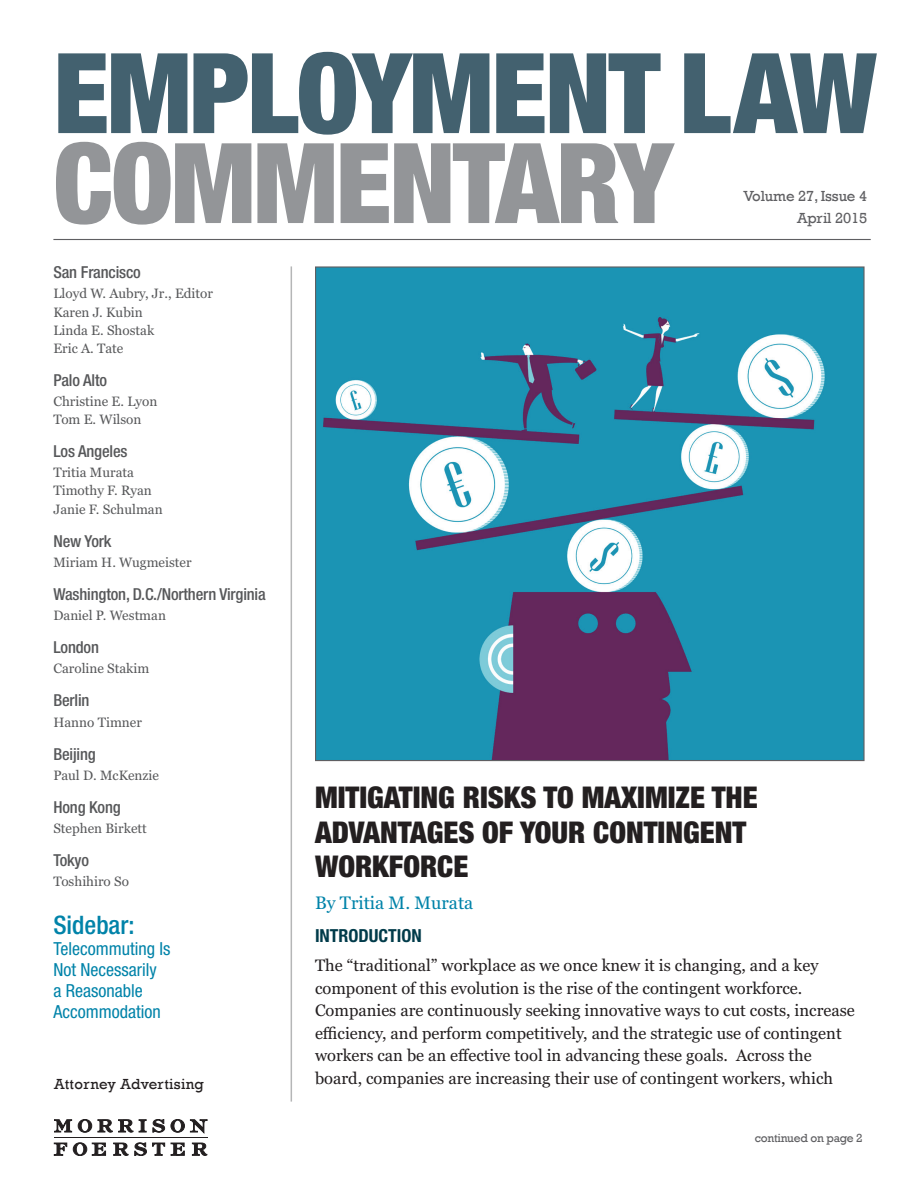
<style>
.page{position:relative;width:918px;height:1188px;background:#fff}
.page>*{position:absolute;margin:0;border:0;box-sizing:border-box;transform-origin:0 0}
.t1{font:900 condensed 111.6px "Helvetica Neue LT Std";letter-spacing:-.02em;color:#43616f}
.t2{font:900 condensed 111.6px "Helvetica Neue LT Std";letter-spacing:-.02em;color:#939598}
.t3{font:900 condensed 30px/34.5px "Helvetica Neue LT Std";color:#231f20}
.t4{font:500 condensed 25.5px "Helvetica Neue LT Std";color:#0083a9}
.t5{font:condensed 18px/21px "Helvetica Neue LT Std";color:#0083a9}
.t6{font:18px "Georgia Pro";color:#0083a9}
.t7{font:700 condensed 18px "Helvetica Neue LT Std";color:#013b4a}
.t8{font:16.5px/22.5px "Georgia Pro";color:#231f20}
.t9{font:500 condensed 16.5px "Helvetica Neue LT Std";letter-spacing:-.01em;color:#57585a}
.t10{font:15px/22.5px "Rockwell";letter-spacing:-.01em;color:#5f5f62;text-align:right}
.t11{font:15px "Rockwell";letter-spacing:.02em;color:#231f20}
.t12{font:13.5px/18.1px "Georgia Pro";color:#57585a}
.t13{font:12px "Rockwell";letter-spacing:-.02em;color:#5f5f62}
</style>
<div class="page">
<hr style="left:54px;top:1137px;width:153px;height:1px;background:#231f20">
<svg style="left:54px;top:1119px;width:18px;height:13px"></svg>
<svg style="left:78px;top:1119px;width:14px;height:14px"></svg>
<svg style="left:98px;top:1119px;width:35px;height:13px"></svg>
<svg style="left:139px;top:1119px;width:7px;height:13px"></svg>
<svg style="left:153px;top:1119px;width:12px;height:14px"></svg>
<svg style="left:171px;top:1119px;width:36px;height:14px"></svg>
<svg style="left:54px;top:1143px;width:13px;height:13px"></svg>
<svg style="left:73px;top:1143px;width:33px;height:13px"></svg>
<svg style="left:113px;top:1143px;width:15px;height:13px"></svg>
<svg style="left:134px;top:1143px;width:31px;height:13px"></svg>
<svg style="left:171px;top:1143px;width:14px;height:13px"></svg>
<svg style="left:192px;top:1143px;width:15px;height:13px"></svg>
<hr style="left:291px;top:266px;width:1px;height:836px;background:#b5b6b7">
<hr style="left:53px;top:239px;width:818px;height:1px;background:#5f5f62">
<img style="left:317px;top:268px;width:546px;height:491px">
<h1 class="t1" style="left:53px;top:25px;width:825px">EMPLOYMENT LAW</h1>
<h1 class="t2" style="left:53px;top:115px;width:621px">COMMENTARY</h1>
<p class="t10" style="left:743px;top:185px;width:125px">Volume 27, Issue 4<br>April 2015</p>
<p class="t9" style="left:53px;top:263px;width:89px">San Francisco</p>
<p class="t12" style="left:53px;top:285px;width:161px">Lloyd W. Aubry, Jr., Editor<br>Karen J. Kubin<br>Linda E. Shostak<br>Eric A. Tate</p>
<p class="t9" style="left:53px;top:370px;width:55px">Palo Alto</p>
<p class="t12" style="left:53px;top:393px;width:105px">Christine E. Lyon<br>Tom E. Wilson</p>
<p class="t9" style="left:53px;top:441px;width:76px">Los Angeles</p>
<p class="t12" style="left:53px;top:464px;width:111px">Tritia Murata<br>Timothy F. Ryan<br>Janie F. Schulman</p>
<p class="t9" style="left:53px;top:531px;width:60px">New York</p>
<p class="t12" style="left:53px;top:554px;width:140px">Miriam H. Wugmeister</p>
<p class="t9" style="left:53px;top:584px;width:214px">Washington, D.C./Northern Virginia</p>
<p class="t12" style="left:53px;top:607px;width:114px">Daniel P. Westman</p>
<p class="t9" style="left:53px;top:637px;width:47px">London</p>
<p class="t12" style="left:53px;top:660px;width:97px">Caroline Stakim</p>
<p class="t9" style="left:53px;top:691px;width:38px">Berlin</p>
<p class="t12" style="left:53px;top:713px;width:90px">Hanno Timner</p>
<p class="t9" style="left:53px;top:744px;width:44px">Beijing</p>
<p class="t12" style="left:53px;top:767px;width:107px">Paul D. McKenzie</p>
<p class="t9" style="left:53px;top:797px;width:69px">Hong Kong</p>
<p class="t12" style="left:53px;top:820px;width:95px">Stephen Birkett</p>
<p class="t9" style="left:53px;top:850px;width:37px">Tokyo</p>
<p class="t12" style="left:53px;top:873px;width:77px">Toshihiro So</p>
<h3 class="t4" style="left:53px;top:910px;width:83px">Sidebar:</h3>
<p class="t5" style="left:53px;top:938px;width:118px">Telecommuting Is<br>Not Necessarily<br>a Reasonable<br>Accommodation</p>
<p class="t11" style="left:54px;top:1075px;width:151px">Attorney Advertising</p>
<h2 class="t3" style="left:315px;top:780px;width:444px">MITIGATING RISKS TO MAXIMIZE THE<br>ADVANTAGES OF YOUR CONTINGENT<br>WORKFORCE</h2>
<p class="t6" style="left:315px;top:892px;width:160px">By Tritia M. Murata</p>
<p class="t7" style="left:315px;top:925px;width:108px">INTRODUCTION</p>
<p class="t8" style="left:315px;top:955px;width:541px">The “traditional” workplace as we once knew it is changing, and a key component of this evolution is the rise of the contingent workforce.<br>Companies are continuously seeking innovative ways to cut costs, increase efficiency, and perform competitively, and the strategic use of contingent workers can be an effective tool in advancing these goals. Across the board, companies are increasing their use of contingent workers, which</p>
<p class="t13" style="left:755px;top:1131px;width:109px">continued on page 2</p>
</div>
